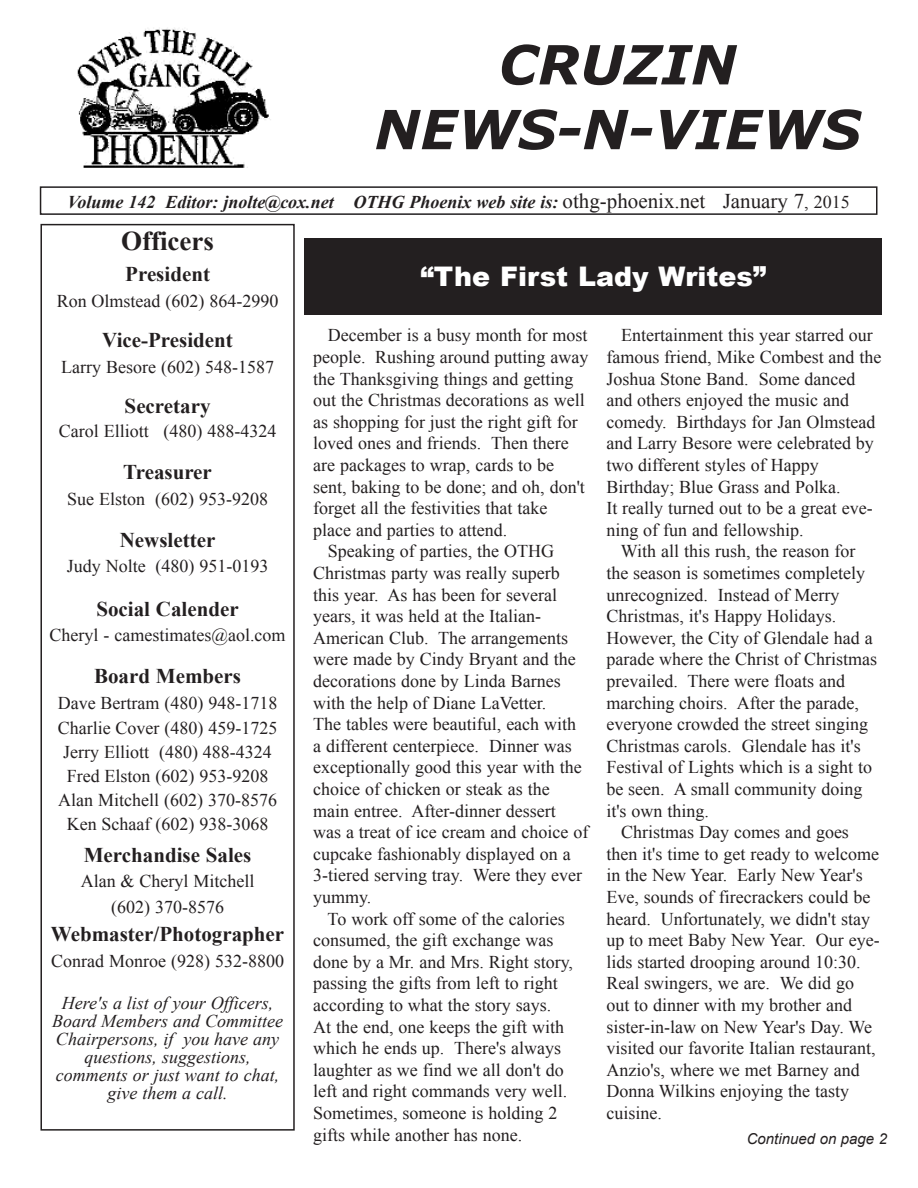
<style>
.page{position:relative;width:918px;height:1188px;background:#fff}
.page>*{position:absolute;margin:0;border:0;box-sizing:border-box;transform-origin:0 0}
.t1{font:italic 700 54px "Verdana";color:#231f20}
.t2{font:900 27px "Arial";color:#fff}
.t3{font:700 27px "Times New Roman";color:#231f20}
.t4{font:700 21px "Times New Roman";color:#231f20}
.t5{font:18px/21.6px "Times New Roman";color:#231f20}
.t6{font:italic 18px "Times New Roman";color:#231f20}
.t7{font:italic 700 18px "Times New Roman";color:#231f20}
.t8{font:italic 15px "Arial";color:#231f20}
.s1{font-weight:400;font-style:normal;font-size:21px}
.s2{font-weight:400;font-style:normal}
</style>
<div class="page">
<div style="left:40px;top:186px;width:838px;height:29px;border:2px solid #231f20"></div>
<img style="left:77px;top:28px;width:194px;height:140px">
<div style="left:40px;top:224px;width:255px;height:907px;border:2px solid #231f20"></div>
<div style="left:305px;top:239px;width:577px;height:76px;background:#231f20"></div>
<p class="t1" style="left:499px;top:27px;width:239px">CRUZIN</p>
<p class="t1" style="left:374px;top:91px;width:488px">NEWS-N-VIEWS</p>
<p class="t7" style="left:68px;top:189px;width:784px">Volume 142 Editor: jnolte@cox.net OTHG Phoenix web site is: <span class="s1">othg-phoenix.net January 7</span><span class="s2">, 2015</span></p>
<p class="t3" style="left:121px;top:221px;width:94px">Officers</p>
<p class="t4" style="left:125px;top:259px;width:86px">President</p>
<p class="t5" style="left:57px;top:289px;width:223px">Ron Olmstead (602) 864-2990</p>
<p class="t4" style="left:102px;top:325px;width:132px">Vice-President</p>
<p class="t5" style="left:61px;top:355px;width:214px">Larry Besore (602) 548-1587</p>
<p class="t4" style="left:125px;top:391px;width:87px">Secretary</p>
<p class="t5" style="left:59px;top:420px;width:219px">Carol Elliott (480) 488-4324</p>
<p class="t4" style="left:123px;top:457px;width:90px">Treasurer</p>
<p class="t5" style="left:67px;top:487px;width:202px">Sue Elston (602) 953-9208</p>
<p class="t4" style="left:120px;top:524px;width:97px">Newsletter</p>
<p class="t5" style="left:67px;top:555px;width:203px">Judy Nolte (480) 951-0193</p>
<p class="t4" style="left:96px;top:593px;width:144px">Social Calender</p>
<p class="t5" style="left:50px;top:624px;width:237px">Cheryl - camestimates@aol.com</p>
<p class="t4" style="left:94px;top:661px;width:148px">Board Members</p>
<p class="t5" style="left:58px;top:691px;width:221px">Dave Bertram (480) 948-1718</p>
<p class="t5" style="left:58px;top:717px;width:221px">Charlie Cover (480) 459-1725</p>
<p class="t5" style="left:63px;top:741px;width:210px">Jerry Elliott (480) 488-4324</p>
<p class="t5" style="left:67px;top:765px;width:203px">Fred Elston (602) 953-9208</p>
<p class="t5" style="left:58px;top:789px;width:220px">Alan Mitchell (602) 370-8576</p>
<p class="t5" style="left:67px;top:813px;width:203px">Ken Schaaf (602) 938-3068</p>
<p class="t4" style="left:84px;top:839px;width:169px">Merchandise Sales</p>
<p class="t5" style="left:81px;top:870px;width:175px">Alan &amp; Cheryl Mitchell</p>
<p class="t5" style="left:111px;top:895px;width:114px">(602) 370-8576</p>
<p class="t4" style="left:51px;top:919px;width:235px">Webmaster/Photographer</p>
<p class="t5" style="left:51px;top:949px;width:234px">Conrad Monroe (928) 532-8800</p>
<p class="t6" style="left:62px;top:990px;width:213px">Here's a list of your Officers,</p>
<p class="t6" style="left:52px;top:1008px;width:233px">Board Members and Committee</p>
<p class="t6" style="left:56px;top:1026px;width:225px">Chairpersons, if you have any</p>
<p class="t6" style="left:85px;top:1044px;width:167px">questions, suggestions,</p>
<p class="t6" style="left:56px;top:1062px;width:225px">comments or just want to chat,</p>
<p class="t6" style="left:107px;top:1080px;width:122px">give them a call.</p>
<p class="t2" style="left:420px;top:257px;width:348px">“The First Lady Writes”</p>
<p class="t5" style="left:313px;top:324px;width:277px;text-indent:15px">December is a busy month for most people. Rushing around putting away the Thanksgiving things and getting out the Christmas decorations as well as shopping for just the right gift for loved ones and friends. Then there are packages to wrap, cards to be sent, baking to be done; and oh, don't forget all the festivities that take place and parties to attend.</p>
<p class="t5" style="left:313px;top:540px;width:264px;text-indent:15px">Speaking of parties, the OTHG<br>Christmas party was really superb this year. As has been for several years, it was held at the Italian-<br>American Club. The arrangements were made by Cindy Bryant and the decorations done by Linda Barnes with the help of Diane LaVetter.</p>
<p class="t5" style="left:313px;top:713px;width:277px">The tables were beautiful, each with a different centerpiece. Dinner was exceptionally good this year with the choice of chicken or steak as the main entree. After-dinner dessert was a treat of ice cream and choice of cupcake fashionably displayed on a<br>3-tiered serving tray. Were they ever yummy.</p>
<p class="t5" style="left:313px;top:907px;width:261px;text-indent:15px">To work off some of the calories consumed, the gift exchange was done by a Mr. and Mrs. Right story, passing the gifts from left to right according to what the story says.</p>
<p class="t5" style="left:313px;top:1015px;width:256px">At the end, one keeps the gift with which he ends up. There's always laughter as we find we all don't do left and right commands very well.<br>Sometimes, someone is holding 2 gifts while another has none.</p>
<p class="t5" style="left:606px;top:324px;width:277px;text-indent:15px">Entertainment this year starred our famous friend, Mike Combest and the Joshua Stone Band. Some danced and others enjoyed the music and comedy. Birthdays for Jan Olmstead and Larry Besore were celebrated by two different styles of Happy Birthday; Blue Grass and Polka.</p>
<p class="t5" style="left:606px;top:497px;width:268px">It really turned out to be a great eve&shy;ning of fun and fellowship.</p>
<p class="t5" style="left:606px;top:540px;width:272px;text-indent:15px">With all this rush, the reason for the season is sometimes completely unrecognized. Instead of Merry Christmas, it's Happy Holidays.<br>However, the City of Glendale had a parade where the Christ of Christmas prevailed. There were floats and marching choirs. After the parade, everyone crowded the street singing Christmas carols. Glendale has it's Festival of Lights which is a sight to be seen. A small community doing it's own thing.</p>
<p class="t5" style="left:606px;top:821px;width:275px;text-indent:15px">Christmas Day comes and goes then it's time to get ready to welcome in the New Year. Early New Year's<br>Eve, sounds of firecrackers could be heard. Unfortunately, we didn't stay up to meet Baby New Year. Our eye&shy;lids started drooping around 10:30.<br>Real swingers, we are. We did go out to dinner with my brother and sister-in-law on New Year's Day. We visited our favorite Italian restaurant,<br>Anzio's, where we met Barney and<br>Donna Wilkins enjoying the tasty cuisine.</p>
<p class="t8" style="left:747px;top:1129px;width:142px">Continued on page 2</p>
</div>
